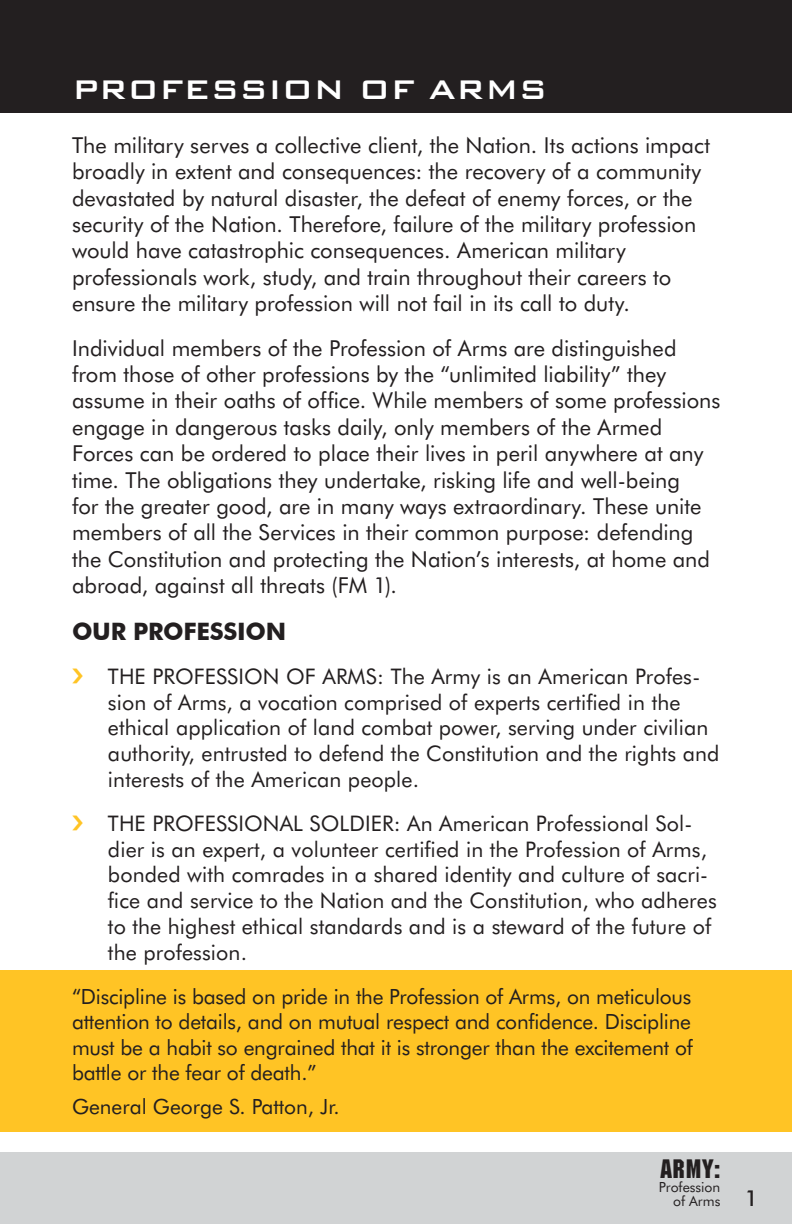
<style>
.page{position:relative;width:792px;height:1224px;background:#fff}
.page>*{position:absolute;margin:0;border:0;box-sizing:border-box;transform-origin:0 0}
.t1{font:500 36px "Bank Gothic BT";color:#fff}
.t2{font:26px "Machine";color:#231f20}
.t3{font:700 24px "Futura BT";letter-spacing:-.01em;color:#231f20}
.t4{font:22px/26.4px "Futura BT";color:#231f20}
.t5{font:500 22px "Futura BT";color:#231f20}
.t6{font:21.6px/26px "Futura BT";letter-spacing:.005em;color:#231f20}
.t7{font:21px/25.2px "Futura BT";letter-spacing:-.01em;color:#231f20;text-align:justify}
.t8{font:14px/14px "Futura BT";color:#231f20;text-align:right}
</style>
<div class="page">
<div style="left:0;top:1152px;width:792px;height:72px;background:#d1d3d4"></div>
<div style="left:0;top:0;width:792px;height:112px;background:#231f20"></div>
<div style="left:0;top:970px;width:792px;height:162px;background:#ffc425"></div>
<h1 class="t1" style="left:72px;top:70px;width:477px">Profession of Arms</h1>
<p class="t4" style="left:72px;top:132px;width:640px">The military serves a collective client, the Nation. Its actions impact broadly in extent and consequences: the recovery of a community devastated by natural disaster, the defeat of enemy forces, or the security of the Nation. Therefore, failure of the military profession would have catastrophic consequences. American military professionals work, study, and train throughout their careers to ensure the military profession will not fail in its call to duty.</p>
<p class="t4" style="left:72px;top:334px;width:650px">Individual members of the Profession of Arms are distinguished from those of other professions by the “unlimited liability” they assume in their oaths of office. While members of some professions engage in dangerous tasks daily, only members of the Armed Forces can be ordered to place their lives in peril anywhere at any time. The obligations they undertake, risking life and well-being<br>for the greater good, are in many ways extraordinary. These unite members of all the Services in their common purpose: defending the Constitution and protecting the Nation’s interests, at home and abroad, against all threats (FM 1).</p>
<p class="t3" style="left:72px;top:617px;width:216px">OUR PROFESSION</p>
<p class="t6" style="left:108px;top:663px;width:613px">THE PROFESSION OF ARMS: The Army is an American Profes&shy;sion of Arms, a vocation comprised of experts certified in the ethical application of land combat power, serving under civilian authority, entrusted to defend the Constitution and the rights and interests of the American people.</p>
<p class="t6" style="left:108px;top:810px;width:610px">THE PROFESSIONAL SOLDIER: An American Professional Sol&shy;dier is an expert, a volunteer certified in the Profession of Arms, bonded with comrades in a shared identity and culture of sacri&shy;fice and service to the Nation and the Constitution, who adheres to the highest ethical standards and is a steward of the future of the profession.</p>
<p class="t7" style="left:72px;top:984px;width:622px">“Discipline is based on pride in the Profession of Arms, on meticulous attention to details, and on mutual respect and confidence. Discipline must be a habit so engrained that it is stronger than the excitement of battle or the fear of death.”</p>
<p class="t7" style="left:72px;top:1094px;width:269px">General George S. Patton, Jr.</p>
<p class="t2" style="left:661px;top:1153px;width:61px">ARMY:</p>
<p class="t8" style="left:659px;top:1180px;width:63px">Profession of Arms</p>
<p class="t5" style="left:745px;top:1185px;width:15px">1</p>
</div>
